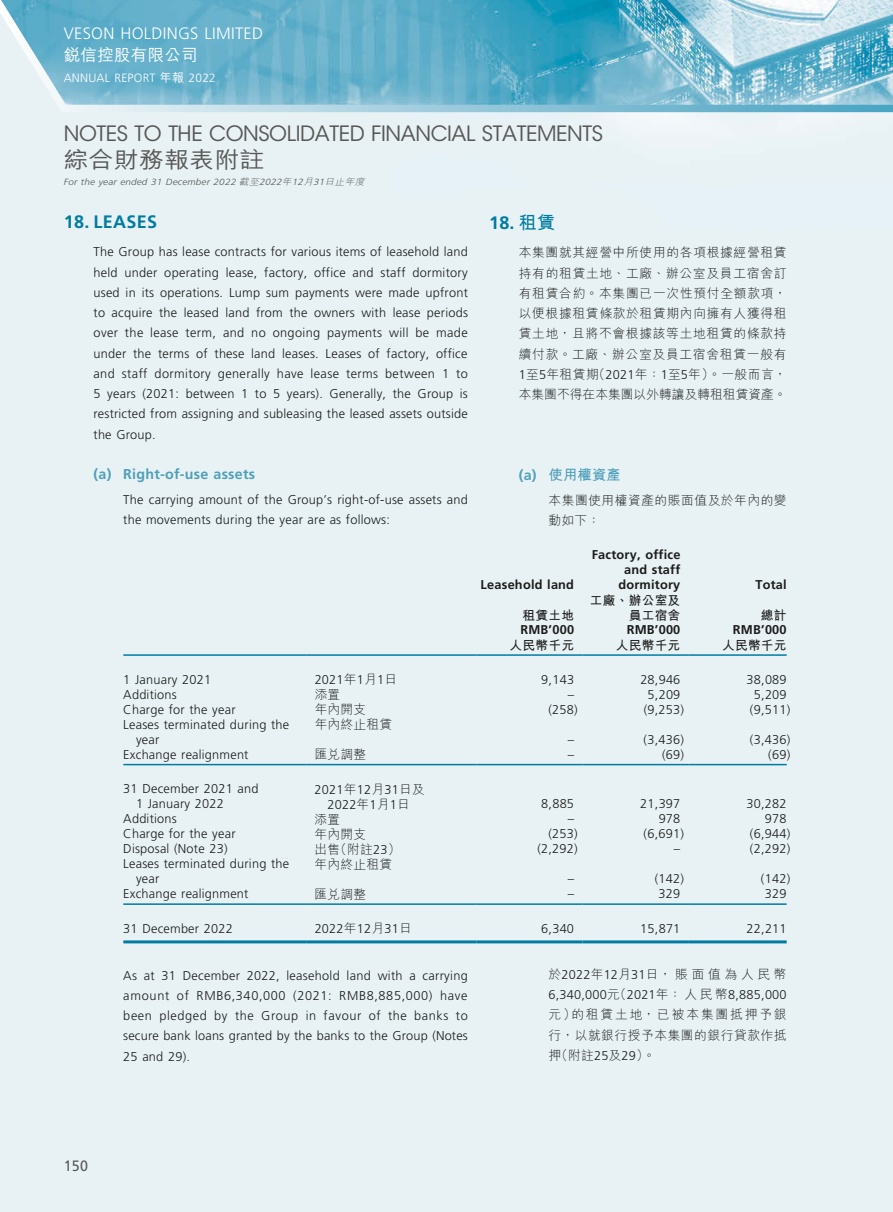
<style>
.page{position:relative;width:893px;height:1212px;background:#fff}
.page>*{position:absolute;margin:0;border:0;box-sizing:border-box;transform-origin:0 0}
.t1{font:500 22.5px "M Hei HK";letter-spacing:.015em;color:#575756;scale:1.1 1}
.t2{font:21px "ITC Avant Garde Std";letter-spacing:-.02em;color:#575756}
.t3{font:700 18px "Frutiger LT Std";letter-spacing:.015em;color:#007ca2}
.t4{font:300 16.5px "Frutiger LT Std";letter-spacing:.015em;color:#fff}
.t5{font:500 16.5px "M Hei HK";letter-spacing:.015em;color:#fff}
.t6{font:15px "Frutiger LT Std";color:#575756;scale:.95 1}
.t7{font:700 14.25px "Frutiger LT Std";letter-spacing:.015em;color:#4f9fba}
.t8{font:700 14.25px "M Hei HK";letter-spacing:.015em;color:#4f9fba}
.t9{font:300 12.75px/20.2px "Frutiger LT Std";letter-spacing:.015em;color:#1c1c1b}
.t10{font:300 12.75px/20.2px "M Hei HK";letter-spacing:.04em;color:#1c1c1b;text-align:justify}
.t11{font:700 12.75px/15px "Frutiger LT Std";letter-spacing:.015em;color:#1c1c1b;text-align:right}
.t12{font:700 12.75px/15px "M Hei HK";letter-spacing:.015em;color:#1c1c1b;text-align:right}
.t13{font:300 12.75px "M Hei HK";letter-spacing:.29em;color:#1c1c1b}
.t14{font:300 12px "Frutiger LT Std";letter-spacing:.015em;color:#fff}
.t15{font:italic 300 9px "Frutiger LT Std";letter-spacing:.015em;color:#575756;scale:1.1 1}
.s1{font-family:"M Hei HK";font-weight:500}
.s2{font-family:"M Hei HK"}
.s3{font-style:inherit}
.s4{font-family:"Frutiger LT Std"}
</style>
<div class="page">
<svg style="left:0;top:0;width:893px;height:116px;background:#78bad1"></svg>
<hr style="left:123px;top:654px;width:183px;height:2px;background:#007ca2">
<hr style="left:306px;top:654px;width:170px;height:2px;background:#007ca2">
<hr style="left:476px;top:654px;width:107px;height:2px;background:#007ca2">
<hr style="left:583px;top:654px;width:106px;height:2px;background:#007ca2">
<hr style="left:689px;top:654px;width:98px;height:2px;background:#007ca2">
<hr style="left:123px;top:764px;width:183px;height:1px;background:#007ca2">
<hr style="left:306px;top:764px;width:170px;height:1px;background:#007ca2">
<hr style="left:476px;top:764px;width:107px;height:1px;background:#007ca2">
<hr style="left:583px;top:764px;width:106px;height:1px;background:#007ca2">
<hr style="left:689px;top:764px;width:98px;height:1px;background:#007ca2">
<hr style="left:123px;top:903px;width:183px;height:2px;background:#007ca2">
<hr style="left:306px;top:903px;width:170px;height:2px;background:#007ca2">
<hr style="left:476px;top:903px;width:107px;height:2px;background:#007ca2">
<hr style="left:583px;top:903px;width:106px;height:2px;background:#007ca2">
<hr style="left:689px;top:903px;width:98px;height:2px;background:#007ca2">
<hr style="left:123px;top:940px;width:183px;height:3px;background:#007ca2">
<hr style="left:306px;top:940px;width:170px;height:3px;background:#007ca2">
<hr style="left:476px;top:940px;width:107px;height:3px;background:#007ca2">
<hr style="left:583px;top:940px;width:106px;height:3px;background:#007ca2">
<hr style="left:689px;top:940px;width:98px;height:3px;background:#007ca2">
<p class="t4" style="left:64px;top:24px;width:201px">VESON HOLDINGS LIMITED</p>
<p class="t14" style="left:64px;top:71px;width:154px">ANNUAL REPORT <span class="s1">年報</span> 2022</p>
<p class="t5" style="left:64px;top:43px;width:135px">銳信控股有限公司</p>
<h2 class="t2" style="left:64px;top:121px;width:541px">NOTES TO THE CONSOLIDATED FINANCIAL STATEMENTS</h2>
<h1 class="t1" style="left:64px;top:144px;width:184px">綜合財務報表附註</h1>
<p class="t15" style="left:64px;top:176px;width:278px">For the year ended 31 December 2022 <span class="s2">截至</span><span class="s3">2022</span><span class="s2">年</span><span class="s3">12</span><span class="s2">月</span><span class="s3">31</span><span class="s2">日止年度</span></p>
<h3 class="t3" style="left:489px;top:212px;width:68px">18. <span class="s2">租賃</span></h3>
<p class="t10" style="left:519px;top:242px;width:269px">本集團就其經營中所使用的各項根據經營租賃持有的租賃土地、工廠、辦公室及員工宿舍訂有租賃合約。本集團已一次性預付全額款項，以便根據租賃條款於租賃期內向擁有人獲得租賃土地，且將不會根據該等土地租賃的條款持續付款。工廠、辦公室及員工宿舍租賃一般有<span class="s4">1</span>至<span class="s4">5</span>年租賃期（<span class="s4">2021</span>年：<span class="s4">1</span>至<span class="s4">5</span>年）。一般而言，本集團不得在本集團以外轉讓及轉租租賃資產。</p>
<h3 class="t3" style="left:64px;top:211px;width:95px">18. LEASES</h3>
<p class="t9" style="left:94px;top:242px;width:376px;text-align:justify">The Group has lease contracts for various items of leasehold land held under operating lease, factory, office and staff dormitory used in its operations. Lump sum payments were made upfront to acquire the leased land from the owners with lease periods over the lease term, and no ongoing payments will be made under the terms of these land leases. Leases of factory, office and staff dormitory generally have lease terms between 1 to 5 years (2021: between 1 to 5 years). Generally, the Group is restricted from assigning and subleasing the leased assets outside the Group.</p>
<p class="t7" style="left:94px;top:466px;width:163px">(a) Right-of-use assets</p>
<p class="t9" style="left:123px;top:489px;width:346px">The carrying amount of the Group’s right-of-use assets and the movements during the year are as follows:</p>
<p class="t8" style="left:519px;top:465px;width:103px"><span class="s4">(a)</span> 使用權資產</p>
<p class="t10" style="left:549px;top:489px;width:240px">本集團使用權資產的賬面值及於年內的變動如下：</p>
<p class="t11" style="left:481px;top:577px;width:95px">Leasehold land</p>
<p class="t12" style="left:522px;top:606px;width:53px">租賃土地</p>
<p class="t11" style="left:592px;top:547px;width:90px">Factory, office and staff dormitory</p>
<p class="t12" style="left:590px;top:591px;width:92px">工廠、辦公室及員工宿舍</p>
<p class="t11" style="left:755px;top:577px;width:33px">Total</p>
<p class="t12" style="left:761px;top:606px;width:27px">總計</p>
<p class="t11" style="left:520px;top:622px;width:55px">RMB’000</p>
<p class="t11" style="left:627px;top:622px;width:55px">RMB’000</p>
<p class="t11" style="left:733px;top:622px;width:55px">RMB’000</p>
<p class="t12" style="left:509px;top:636px;width:66px">人民幣千元</p>
<p class="t12" style="left:616px;top:636px;width:66px">人民幣千元</p>
<p class="t12" style="left:722px;top:636px;width:66px">人民幣千元</p>
<p class="t9" style="left:123px;top:669px;width:89px">1 January 2021</p>
<p class="t9" style="left:315px;top:670px;width:84px">2021<span class="s2">年</span>1<span class="s2">月</span>1<span class="s2">日</span></p>
<p class="t9" style="left:541px;top:669px;width:34px">9,143</p>
<p class="t9" style="left:640px;top:669px;width:42px">28,946</p>
<p class="t9" style="left:747px;top:669px;width:42px">38,089</p>
<p class="t9" style="left:123px;top:684px;width:55px">Additions</p>
<p class="t10" style="left:315px;top:684px;width:27px">添置</p>
<p class="t9" style="left:568px;top:684px;width:8px">–</p>
<p class="t9" style="left:648px;top:684px;width:34px">5,209</p>
<p class="t9" style="left:754px;top:684px;width:34px">5,209</p>
<p class="t9" style="left:123px;top:699px;width:114px">Charge for the year</p>
<p class="t10" style="left:315px;top:699px;width:53px">年內開支</p>
<p class="t9" style="left:548px;top:699px;width:31px">(258)</p>
<p class="t9" style="left:644px;top:699px;width:42px">(9,253)</p>
<p class="t9" style="left:750px;top:699px;width:42px">(9,511)</p>
<p class="t9" style="left:136px;top:717px;width:155px;line-height:15px;text-indent:-13px">Leases terminated during the year</p>
<p class="t10" style="left:315px;top:714px;width:79px">年內終止租賃</p>
<p class="t9" style="left:568px;top:729px;width:8px">–</p>
<p class="t9" style="left:644px;top:729px;width:42px">(3,436)</p>
<p class="t9" style="left:750px;top:729px;width:42px">(3,436)</p>
<p class="t9" style="left:123px;top:744px;width:127px">Exchange realignment</p>
<p class="t10" style="left:315px;top:744px;width:53px">匯兌調整</p>
<p class="t9" style="left:568px;top:744px;width:8px">–</p>
<p class="t9" style="left:662px;top:744px;width:23px">(69)</p>
<p class="t9" style="left:768px;top:744px;width:23px">(69)</p>
<p class="t9" style="left:136px;top:781px;width:124px;line-height:15px;text-indent:-13px">31 December 2021 and<br>1 January 2022</p>
<p class="t9" style="left:315px;top:782px;width:112px;line-height:15px;text-align:center">2021<span class="s2">年</span>12<span class="s2">月</span>31<span class="s2">日及<br></span>2022<span class="s2">年</span>1<span class="s2">月</span>1<span class="s2">日</span></p>
<p class="t9" style="left:541px;top:794px;width:34px">8,885</p>
<p class="t9" style="left:640px;top:794px;width:42px">21,397</p>
<p class="t9" style="left:747px;top:794px;width:42px">30,282</p>
<p class="t9" style="left:123px;top:809px;width:55px">Additions</p>
<p class="t10" style="left:315px;top:808px;width:27px">添置</p>
<p class="t9" style="left:568px;top:809px;width:8px">–</p>
<p class="t9" style="left:659px;top:809px;width:23px">978</p>
<p class="t9" style="left:765px;top:809px;width:23px">978</p>
<p class="t9" style="left:123px;top:824px;width:114px">Charge for the year</p>
<p class="t10" style="left:315px;top:823px;width:53px">年內開支</p>
<p class="t9" style="left:548px;top:824px;width:31px">(253)</p>
<p class="t9" style="left:644px;top:824px;width:42px">(6,691)</p>
<p class="t9" style="left:750px;top:824px;width:42px">(6,944)</p>
<p class="t9" style="left:123px;top:839px;width:106px">Disposal (Note 23)</p>
<p class="t10" style="left:315px;top:838px;width:87px">出售（附註<span class="s4">23</span>）</p>
<p class="t9" style="left:537px;top:839px;width:42px">(2,292)</p>
<p class="t9" style="left:674px;top:839px;width:8px">–</p>
<p class="t9" style="left:750px;top:839px;width:42px">(2,292)</p>
<p class="t9" style="left:136px;top:856px;width:155px;line-height:15px;text-indent:-13px">Leases terminated during the year</p>
<p class="t10" style="left:315px;top:853px;width:79px">年內終止租賃</p>
<p class="t9" style="left:568px;top:869px;width:8px">–</p>
<p class="t9" style="left:655px;top:869px;width:31px">(142)</p>
<p class="t9" style="left:761px;top:869px;width:31px">(142)</p>
<p class="t9" style="left:123px;top:884px;width:127px">Exchange realignment</p>
<p class="t10" style="left:315px;top:883px;width:53px">匯兌調整</p>
<p class="t9" style="left:568px;top:884px;width:8px">–</p>
<p class="t9" style="left:659px;top:884px;width:23px">329</p>
<p class="t9" style="left:765px;top:884px;width:23px">329</p>
<p class="t9" style="left:123px;top:918px;width:111px">31 December 2022</p>
<p class="t9" style="left:315px;top:919px;width:99px">2022<span class="s2">年</span>12<span class="s2">月</span>31<span class="s2">日</span></p>
<p class="t9" style="left:541px;top:918px;width:34px">6,340</p>
<p class="t9" style="left:640px;top:918px;width:42px">15,871</p>
<p class="t9" style="left:747px;top:918px;width:42px">22,211</p>
<p class="t9" style="left:123px;top:965px;width:346px;text-align:justify">As at 31 December 2022, leasehold land with a carrying amount of RMB6,340,000 (2021: RMB8,885,000) have been pledged by the Group in favour of the banks to secure bank loans granted by the banks to the Group (Notes 25 and 29).</p>
<p class="t13" style="left:549px;top:965px;width:240px">於<span class="s4">2022</span>年<span class="s4">12</span>月<span class="s4">31</span>日，賬面值為人民幣</p>
<p class="t9" style="left:549px;top:985px;width:240px">6,340,000<span class="s2">元（</span>2021<span class="s2">年：人民幣</span>8,885,000</p>
<p class="t10" style="left:548px;top:1004px;width:240px">元）的租賃土地，已被本集團抵押予銀行，以就銀行授予本集團的銀行貸款作抵押（附註<span class="s4">25</span>及<span class="s4">29</span>）。</p>
<p class="t6" style="left:64px;top:1157px;width:27px">150</p>
</div>
